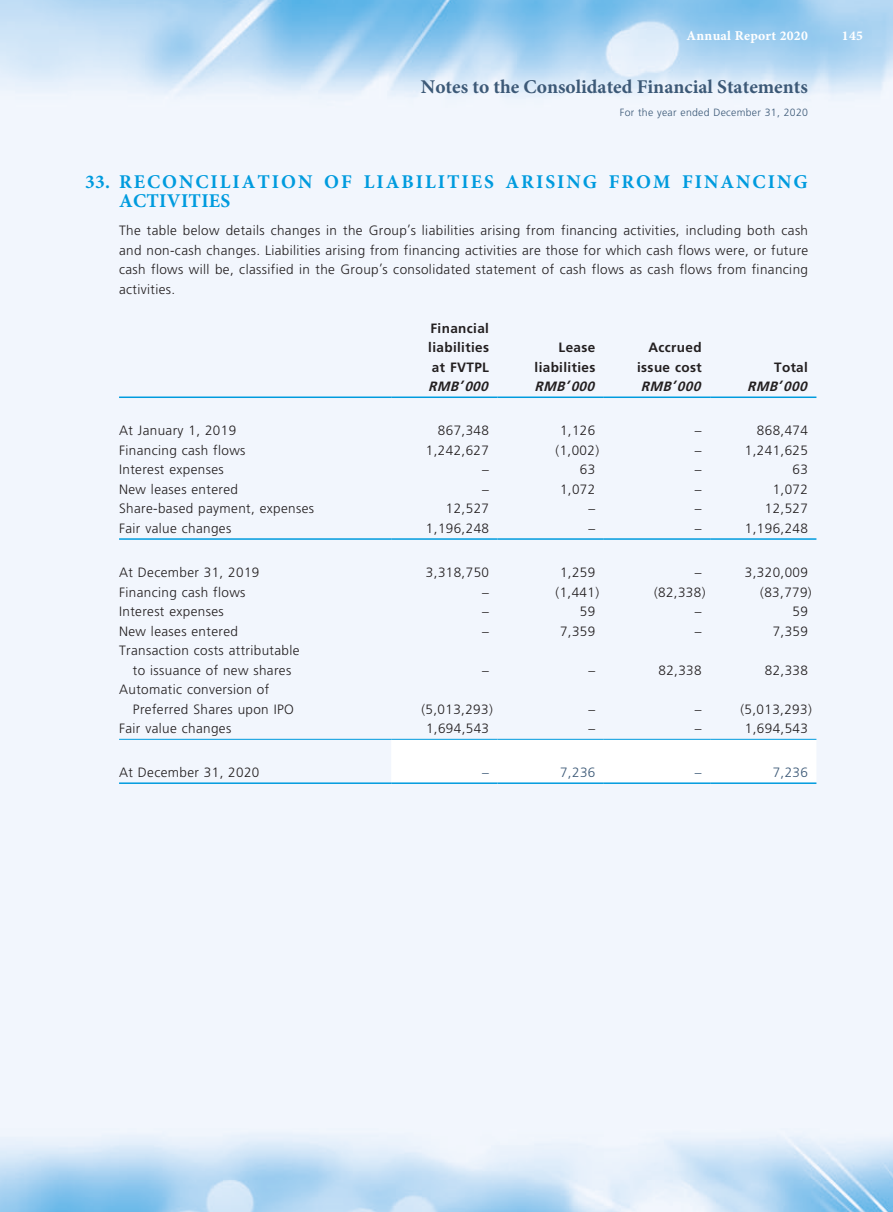
<style>
.page{position:relative;width:893px;height:1212px;background:#fff}
.page>*{position:absolute;margin:0;border:0;box-sizing:border-box;transform-origin:0 0}
.t1{font:700 19.5px/19.5px "Minion Pro";letter-spacing:.1em;color:#009bde}
.t2{font:700 19.5px "Minion Pro";color:#3c5977}
.t3{font:300 13.5px/19.5px "Frutiger LT Std";letter-spacing:.03em;color:#231f20;text-align:justify}
.t4{font:700 13.5px/19.5px "Frutiger LT Std";letter-spacing:.03em;color:#231f20;text-align:right}
.t5{font:italic 700 13.5px "Frutiger LT Std";color:#231f20}
.t6{font:13.5px "Minion Pro Bold Capt";letter-spacing:.02em;color:#fff}
.t7{font:300 13.5px "Frutiger LT Std";letter-spacing:.03em;color:#3c5977}
.t8{font:300 10.5px "Frutiger LT Std";letter-spacing:.03em;color:#3c5977}
</style>
<div class="page">
<img style="left:0;top:0;width:893px;height:1212px">
<svg style="left:391px;top:740px;width:425px;height:42px"></svg>
<hr style="left:119px;top:396px;width:272px;height:2px;background:#009bde">
<hr style="left:391px;top:396px;width:106px;height:2px;background:#009bde">
<hr style="left:497px;top:396px;width:107px;height:2px;background:#009bde">
<hr style="left:604px;top:396px;width:106px;height:2px;background:#009bde">
<hr style="left:710px;top:396px;width:106px;height:2px;background:#009bde">
<hr style="left:119px;top:739px;width:272px;height:1px;background:#009bde">
<hr style="left:391px;top:739px;width:106px;height:1px;background:#009bde">
<hr style="left:497px;top:739px;width:107px;height:1px;background:#009bde">
<hr style="left:604px;top:739px;width:106px;height:1px;background:#009bde">
<hr style="left:710px;top:739px;width:106px;height:1px;background:#009bde">
<hr style="left:119px;top:782px;width:272px;height:2px;background:#009bde">
<hr style="left:391px;top:782px;width:106px;height:2px;background:#009bde">
<hr style="left:497px;top:782px;width:107px;height:2px;background:#009bde">
<hr style="left:604px;top:782px;width:106px;height:2px;background:#009bde">
<hr style="left:710px;top:782px;width:106px;height:2px;background:#009bde">
<hr style="left:119px;top:538px;width:272px;height:2px;background:#009bde">
<hr style="left:391px;top:538px;width:106px;height:2px;background:#009bde">
<hr style="left:497px;top:538px;width:107px;height:2px;background:#009bde">
<hr style="left:604px;top:538px;width:106px;height:2px;background:#009bde">
<hr style="left:710px;top:538px;width:106px;height:2px;background:#009bde">
<p class="t6" style="left:687px;top:28px;width:123px">Annual Report 2020</p>
<p class="t6" style="left:842px;top:28px;width:23px">145</p>
<h1 class="t2" style="left:421px;top:73px;width:388px">Notes to the Consolidated Financial Statements</h1>
<p class="t8" style="left:620px;top:107px;width:190px">For the year ended December 31, 2020</p>
<h1 class="t1" style="left:119px;top:171px;width:690px;text-indent:-34px">33. RECONCILIATION OF LIABILITIES ARISING FROM FINANCING<br>ACTIVITIES</h1>
<p class="t3" style="left:119px;top:221px;width:691px">The table below details changes in the Group’s liabilities arising from financing activities, including both cash and non-cash changes. Liabilities arising from financing activities are those for which cash flows were, or future cash flows will be, classified in the Group’s consolidated statement of cash flows as cash flows from financing activities.</p>
<p class="t4" style="left:428px;top:318px;width:62px;text-align:justify">Financial liabilities at FVTPL</p>
<p class="t4" style="left:534px;top:338px;width:62px">Lease liabilities</p>
<p class="t4" style="left:637px;top:338px;width:66px">Accrued issue cost</p>
<p class="t4" style="left:774px;top:357px;width:35px">Total</p>
<p class="t5" style="left:428px;top:378px;width:65px">RMB’ 000</p>
<p class="t5" style="left:534px;top:378px;width:65px">RMB’ 000</p>
<p class="t5" style="left:641px;top:378px;width:65px">RMB’ 000</p>
<p class="t5" style="left:747px;top:378px;width:65px">RMB’ 000</p>
<p class="t3" style="left:119px;top:421px;width:119px">At January 1, 2019</p>
<p class="t3" style="left:438px;top:421px;width:53px">867,348</p>
<p class="t3" style="left:560px;top:421px;width:37px">1,126</p>
<p class="t3" style="left:695px;top:421px;width:8px">–</p>
<p class="t3" style="left:757px;top:421px;width:53px">868,474</p>
<p class="t3" style="left:119px;top:441px;width:128px">Financing cash flows</p>
<p class="t3" style="left:426px;top:441px;width:65px">1,242,627</p>
<p class="t3" style="left:555px;top:441px;width:45px">(1,002)</p>
<p class="t3" style="left:695px;top:441px;width:8px">–</p>
<p class="t3" style="left:745px;top:441px;width:65px">1,241,625</p>
<p class="t3" style="left:119px;top:460px;width:106px">Interest expenses</p>
<p class="t3" style="left:482px;top:460px;width:8px">–</p>
<p class="t3" style="left:580px;top:460px;width:17px">63</p>
<p class="t3" style="left:695px;top:460px;width:8px">–</p>
<p class="t3" style="left:793px;top:460px;width:17px">63</p>
<p class="t3" style="left:119px;top:480px;width:120px">New leases entered</p>
<p class="t3" style="left:482px;top:480px;width:8px">–</p>
<p class="t3" style="left:560px;top:480px;width:37px">1,072</p>
<p class="t3" style="left:695px;top:480px;width:8px">–</p>
<p class="t3" style="left:773px;top:480px;width:37px">1,072</p>
<p class="t3" style="left:119px;top:499px;width:197px">Share-based payment, expenses</p>
<p class="t3" style="left:446px;top:499px;width:45px">12,527</p>
<p class="t3" style="left:589px;top:499px;width:8px">–</p>
<p class="t3" style="left:695px;top:499px;width:8px">–</p>
<p class="t3" style="left:765px;top:499px;width:45px">12,527</p>
<p class="t3" style="left:119px;top:519px;width:114px">Fair value changes</p>
<p class="t3" style="left:426px;top:519px;width:65px">1,196,248</p>
<p class="t3" style="left:589px;top:519px;width:8px">–</p>
<p class="t3" style="left:695px;top:519px;width:8px">–</p>
<p class="t3" style="left:745px;top:519px;width:65px">1,196,248</p>
<p class="t3" style="left:119px;top:563px;width:142px">At December 31, 2019</p>
<p class="t3" style="left:426px;top:563px;width:65px">3,318,750</p>
<p class="t3" style="left:560px;top:563px;width:37px">1,259</p>
<p class="t3" style="left:695px;top:563px;width:8px">–</p>
<p class="t3" style="left:745px;top:563px;width:65px">3,320,009</p>
<p class="t3" style="left:119px;top:582px;width:128px">Financing cash flows</p>
<p class="t3" style="left:482px;top:582px;width:8px">–</p>
<p class="t3" style="left:556px;top:582px;width:45px">(1,441)</p>
<p class="t3" style="left:654px;top:582px;width:53px">(82,338)</p>
<p class="t3" style="left:760px;top:582px;width:53px">(83,779)</p>
<p class="t3" style="left:119px;top:602px;width:106px">Interest expenses</p>
<p class="t3" style="left:482px;top:602px;width:8px">–</p>
<p class="t3" style="left:580px;top:602px;width:17px">59</p>
<p class="t3" style="left:695px;top:602px;width:8px">–</p>
<p class="t3" style="left:793px;top:602px;width:17px">59</p>
<p class="t3" style="left:119px;top:621px;width:120px">New leases entered</p>
<p class="t3" style="left:482px;top:621px;width:8px">–</p>
<p class="t3" style="left:560px;top:621px;width:37px">7,359</p>
<p class="t3" style="left:695px;top:621px;width:8px">–</p>
<p class="t3" style="left:773px;top:621px;width:37px">7,359</p>
<p class="t3" style="left:119px;top:641px;width:182px;text-align:center">Transaction costs attributable to issuance of new shares</p>
<p class="t3" style="left:482px;top:660px;width:8px">–</p>
<p class="t3" style="left:589px;top:660px;width:8px">–</p>
<p class="t3" style="left:658px;top:660px;width:45px">82,338</p>
<p class="t3" style="left:765px;top:660px;width:45px">82,338</p>
<p class="t3" style="left:133px;top:680px;width:162px;text-indent:-14px">Automatic conversion of<br>Preferred Shares upon IPO</p>
<p class="t3" style="left:421px;top:699px;width:73px">(5,013,293)</p>
<p class="t3" style="left:589px;top:699px;width:8px">–</p>
<p class="t3" style="left:695px;top:699px;width:8px">–</p>
<p class="t3" style="left:740px;top:699px;width:73px">(5,013,293)</p>
<p class="t3" style="left:119px;top:719px;width:114px">Fair value changes</p>
<p class="t3" style="left:426px;top:719px;width:65px">1,694,543</p>
<p class="t3" style="left:589px;top:719px;width:8px">–</p>
<p class="t3" style="left:695px;top:719px;width:8px">–</p>
<p class="t3" style="left:745px;top:719px;width:65px">1,694,543</p>
<p class="t3" style="left:119px;top:763px;width:142px">At December 31, 2020</p>
<p class="t7" style="left:482px;top:764px;width:8px">–</p>
<p class="t7" style="left:560px;top:764px;width:37px">7,236</p>
<p class="t7" style="left:695px;top:764px;width:8px">–</p>
<p class="t7" style="left:773px;top:764px;width:37px">7,236</p>
</div>
